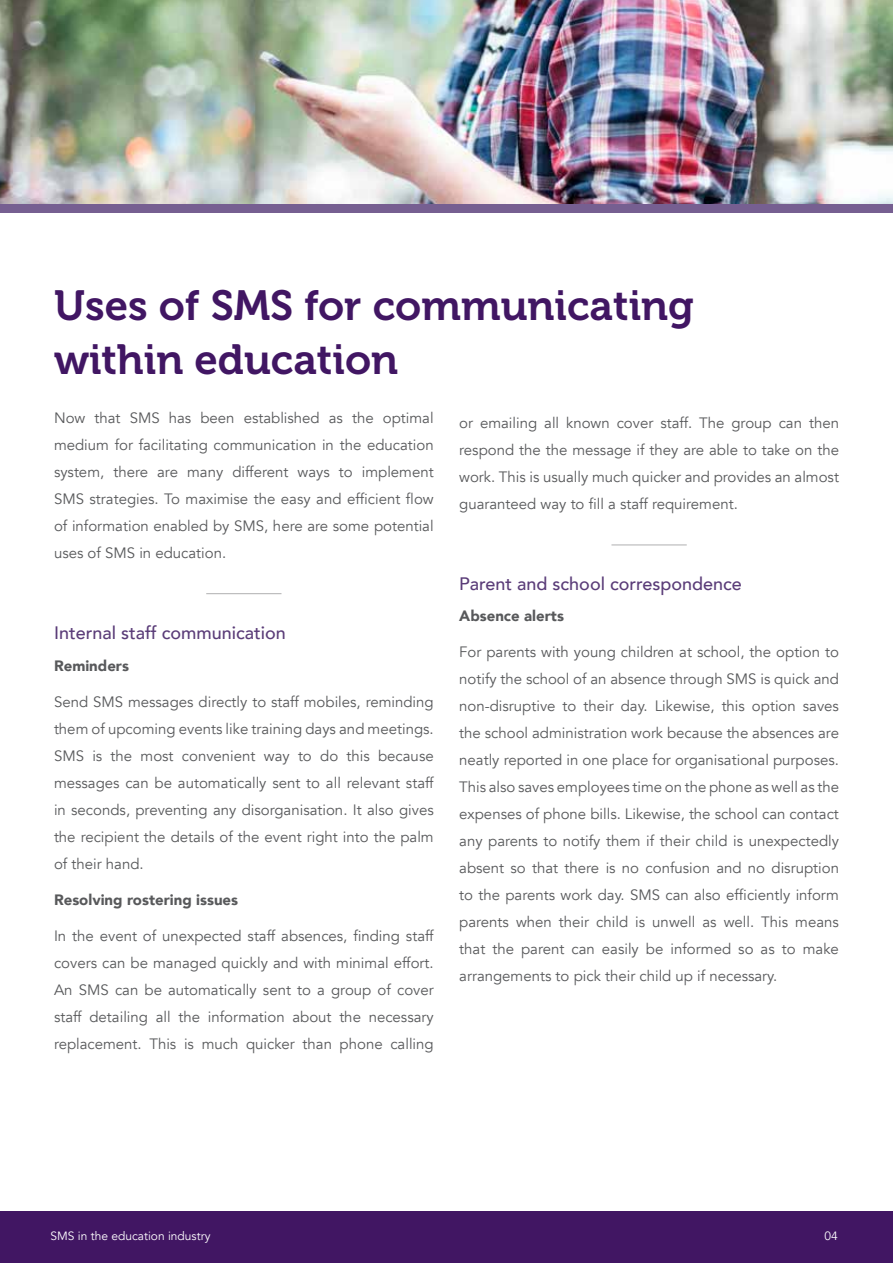
<style>
.page{position:relative;width:893px;height:1263px;background:#fff}
.page>*{position:absolute;margin:0;border:0;box-sizing:border-box;transform-origin:0 0}
.t1{font:42px/54px "Museo 700";color:#411663}
.t2{font:500 18px "Avenir";color:#5a3c78}
.t3{font:15px/27px "Avenir";color:#58595b;text-align:justify}
.t4{font:900 15px "Avenir";color:#58595b}
.t5{font:12px "Avenir";color:#fff}
</style>
<div class="page">
<div style="left:0;top:1212px;width:893px;height:51px;background:#411663"></div>
<img style="left:0;top:0;width:893px;height:204px">
<div style="left:0;top:204px;width:893px;height:9px;background:#765f91"></div>
<hr style="left:206px;top:593px;width:75px;height:1px;background:#afafb0">
<hr style="left:611px;top:545px;width:76px;height:1px;background:#afafb0">
<h1 class="t1" style="left:54px;top:279px;width:641px">Uses of SMS for communicating within education</h1>
<p class="t3" style="left:54px;top:405px;width:381px">Now that SMS has been established as the optimal medium for facilitating communication in the education system, there are many different ways to implement SMS strategies. To maximise the easy and efficient flow of information enabled by SMS, here are some potential uses of SMS in education.</p>
<p class="t3" style="left:459px;top:409px;width:381px">or emailing all known cover staff. The group can then respond the the message if they are able to take on the work. This is usually much quicker and provides an almost guaranteed way to fill a staff requirement.</p>
<p class="t2" style="left:54px;top:617px;width:233px">Internal staff communication</p>
<p class="t4" style="left:54px;top:652px;width:76px">Reminders</p>
<p class="t3" style="left:54px;top:688px;width:381px">Send SMS messages directly to staff mobiles, reminding them of upcoming events like training days and meetings.<br>SMS is the most convenient way to do this because messages can be automatically sent to all relevant staff in seconds, preventing any disorganisation. It also gives the recipient the details of the event right into the palm of their hand.</p>
<p class="t4" style="left:54px;top:886px;width:186px">Resolving rostering issues</p>
<p class="t3" style="left:54px;top:922px;width:381px">In the event of unexpected staff absences, finding staff covers can be managed quickly and with minimal effort.<br>An SMS can be automatically sent to a group of cover staff detailing all the information about the necessary replacement. This is much quicker than phone calling</p>
<p class="t2" style="left:459px;top:568px;width:284px">Parent and school correspondence</p>
<p class="t4" style="left:459px;top:603px;width:106px">Absence alerts</p>
<p class="t3" style="left:459px;top:639px;width:381px">For parents with young children at school, the option to notify the school of an absence through SMS is quick and non-disruptive to their day. Likewise, this option saves the school administration work because the absences are neatly reported in one place for organisational purposes.<br>This also saves employees time on the phone as well as the expenses of phone bills. Likewise, the school can contact any parents to notify them if their child is unexpectedly absent so that there is no confusion and no disruption to the parents work day. SMS can also efficiently inform parents when their child is unwell as well. This means that the parent can easily be informed so as to make arrangements to pick their child up if necessary.</p>
<p class="t5" style="left:50px;top:1229px;width:162px">SMS in the education industry</p>
<p class="t5" style="left:824px;top:1229px;width:15px">04</p>
</div>
